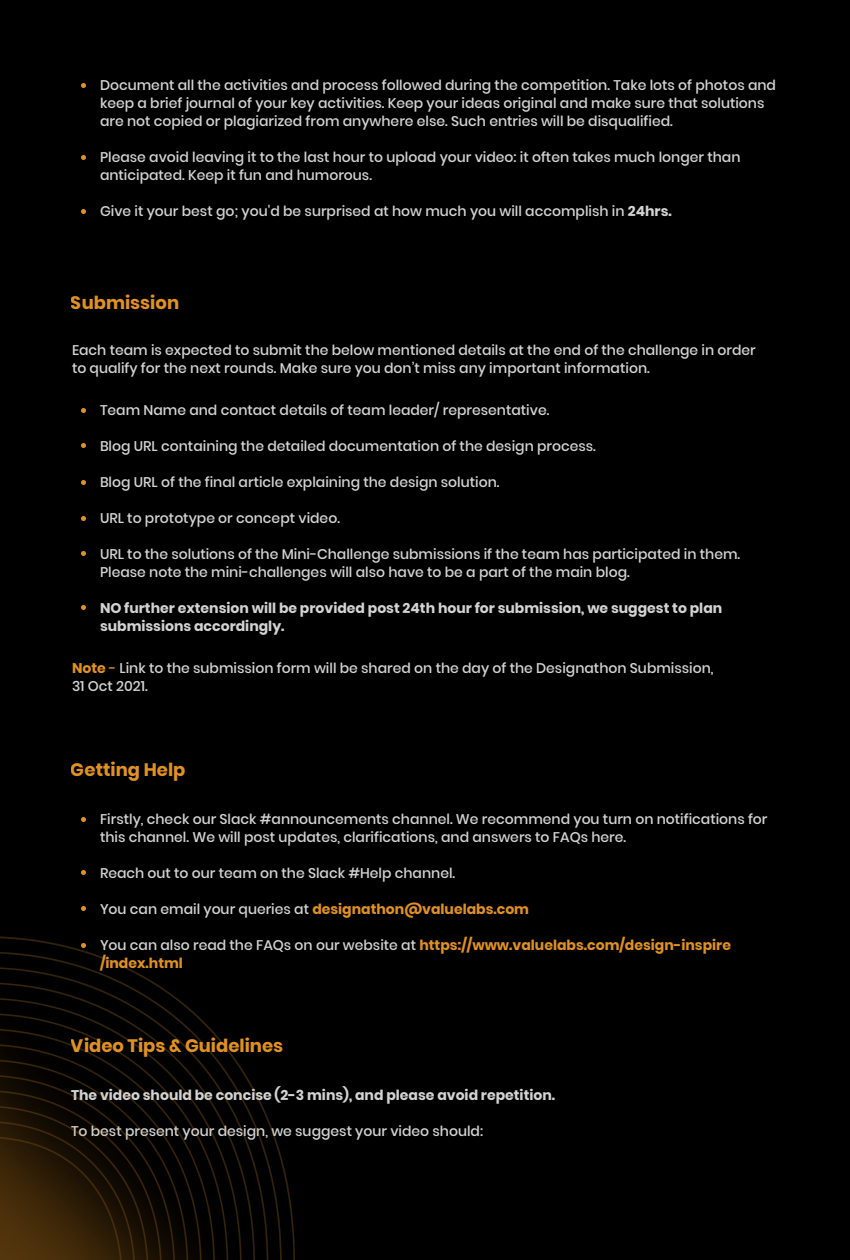
<style>
.page{position:relative;width:850px;height:1260px;background:#000}
.page>*{position:absolute;margin:0;border:0;box-sizing:border-box;transform-origin:0 0}
.t1{font:700 18px "Poppins";color:#e19121}
.t2{font:500 14px/18px "Poppins";color:#d3d3d3}
.t3{font:700 14px/18px "Poppins";color:#d3d3d3}
.t4{font:700 14px/18px "Poppins";color:#e19121}
.s1{font-weight:700}
.s2{font-weight:700;color:#e19121}
.s3{color:#e19121}
.s4{font-weight:500;color:#d3d3d3}
</style>
<div class="page">
<svg style="left:81px;top:408px;width:5px;height:5px"></svg>
<svg style="left:81px;top:817px;width:5px;height:5px"></svg>
<svg style="left:81px;top:870px;width:5px;height:5px"></svg>
<svg style="left:81px;top:906px;width:5px;height:5px"></svg>
<svg style="left:81px;top:443px;width:5px;height:5px"></svg>
<svg style="left:81px;top:480px;width:5px;height:5px"></svg>
<svg style="left:81px;top:83px;width:5px;height:5px"></svg>
<svg style="left:81px;top:155px;width:5px;height:5px"></svg>
<svg style="left:81px;top:209px;width:5px;height:5px"></svg>
<svg style="left:81px;top:516px;width:5px;height:5px"></svg>
<svg style="left:81px;top:551px;width:5px;height:5px"></svg>
<svg style="left:81px;top:605px;width:5px;height:5px"></svg>
<img style="left:0;top:936px;width:295px;height:324px">
<p class="t2" style="left:100px;top:76px;width:678px">Document all the activities and process followed during the competition. Take lots of photos and keep a brief journal of your key activities. Keep your ideas original and make sure that solutions are not copied or plagiarized from anywhere else. Such entries will be disqualified.</p>
<p class="t2" style="left:100px;top:148px;width:642px">Please avoid leaving it to the last hour to upload your video: it often takes much longer than anticipated. Keep it fun and humorous.</p>
<p class="t2" style="left:100px;top:202px;width:573px">Give it your best go; you'd be surprised at how much you will accomplish in <span class="s1">24hrs.</span></p>
<p class="t1" style="left:71px;top:293px;width:110px">Submission</p>
<p class="t2" style="left:72px;top:341px;width:685px">Each team is expected to submit the below mentioned details at the end of the challenge in order to qualify for the next rounds. Make sure you don’t miss any important information.</p>
<p class="t2" style="left:100px;top:401px;width:451px">Team Name and contact details of team leader/ representative.</p>
<p class="t2" style="left:100px;top:437px;width:497px">Blog URL containing the detailed documentation of the design process.</p>
<p class="t2" style="left:100px;top:473px;width:401px">Blog URL of the final article explaining the design solution.</p>
<p class="t2" style="left:100px;top:509px;width:242px">URL to prototype or concept video.</p>
<p class="t2" style="left:100px;top:545px;width:642px">URL to the solutions of the Mini-Challenge submissions if the team has participated in them.<br>Please note the mini-challenges will also have to be a part of the main blog.</p>
<p class="t3" style="left:100px;top:599px;width:624px">NO further extension will be provided post 24th hour for submission, we suggest to plan submissions accordingly.</p>
<p class="t2" style="left:72px;top:659px;width:643px"><span class="s2">Note</span> <span class="s3">-</span> Link to the submission form will be shared on the day of the Designathon Submission,<br>31 Oct 2021.</p>
<p class="t1" style="left:71px;top:760px;width:116px">Getting Help</p>
<p class="t2" style="left:100px;top:810px;width:669px">Firstly, check our Slack #announcements channel. We recommend you turn on notifications for this channel. We will post updates, clarifications, and answers to FAQs here.</p>
<p class="t2" style="left:100px;top:864px;width:357px">Reach out to our team on the Slack #Help channel.</p>
<p class="t4" style="left:100px;top:900px;width:431px"><span class="s4">You can email your queries at</span> designathon@valuelabs.com</p>
<p class="t4" style="left:100px;top:936px;width:633px"><span class="s4">You can also read the FAQs on our website at</span> https://www.valuelabs.com/design-inspire /index.html</p>
<p class="t1" style="left:71px;top:1036px;width:214px">Video Tips &amp; Guidelines</p>
<p class="t3" style="left:71px;top:1086px;width:486px">The video should be concise (2-3 mins), and please avoid repetition.</p>
<p class="t2" style="left:71px;top:1122px;width:414px">To best present your design, we suggest your video should:</p>
</div>
